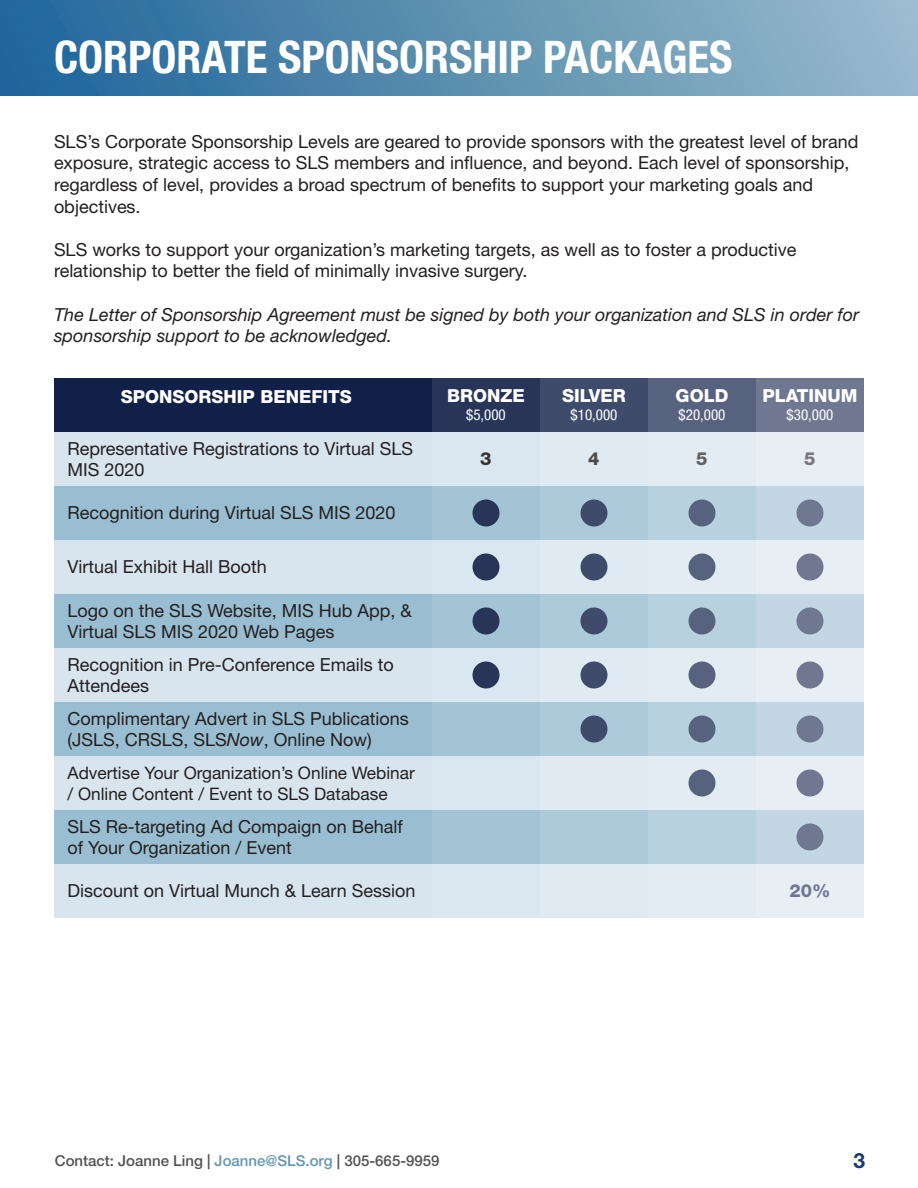
<style>
.page{position:relative;width:918px;height:1188px;background:#fff}
.page>*{position:absolute;margin:0;border:0;box-sizing:border-box;transform-origin:0 0}
.t1{font:700 condensed 45px "Helvetica Neue LT Std";color:#fff}
.t2{font:700 21px "Helvetica Neue LT Std";color:#183b6c}
.t3{font:18px/21.6px "Helvetica Neue LT Std";color:#231f20}
.t4{font:italic 18px/21.6px "Helvetica Neue LT Std";color:#231f20}
.t5{font:800 18px "Helvetica Neue LT Std";color:#fff}
.t6{font:800 18px "Helvetica Neue LT Std";color:#231f20}
.t7{font:800 18px "Helvetica Neue LT Std";color:#112048}
.t8{font:17.25px/20.7px "Helvetica Neue LT Std";color:#231f20}
.t9{font:500 15px "Helvetica Neue LT Std";color:#535353}
.t10{font:condensed 15px "Helvetica Neue LT Std";color:#fff}
.s1{font-style:italic}
.s2{color:#6497b1}
</style>
<div class="page">
<div style="left:0;top:0;width:918px;height:1188px;background:linear-gradient(to right,#23689b,#9cbdcc)"></div>
<div style="left:0;top:1121px;width:918px;height:67px;background:#fff"></div>
<div style="left:0;top:97px;width:918px;height:1037px;background:#fff"></div>
<div style="left:54px;top:810px;width:810px;height:54px;background:#9abed1"></div>
<div style="left:54px;top:756px;width:810px;height:54px;background:#d8e5ef"></div>
<div style="left:54px;top:702px;width:810px;height:54px;background:#9abed1"></div>
<div style="left:54px;top:648px;width:810px;height:54px;background:#d8e5ef"></div>
<div style="left:54px;top:594px;width:810px;height:54px;background:#9abed1"></div>
<div style="left:54px;top:540px;width:810px;height:54px;background:#d8e5ef"></div>
<div style="left:54px;top:486px;width:810px;height:54px;background:#9abed1"></div>
<div style="left:54px;top:432px;width:810px;height:54px;background:#d8e5ef"></div>
<div style="left:54px;top:864px;width:810px;height:54px;background:#d8e5ef"></div>
<div style="left:54px;top:378px;width:810px;height:54px;background:#112048"></div>
<svg style="left:756px;top:378px;width:108px;height:540px"></svg>
<svg style="left:648px;top:378px;width:108px;height:540px"></svg>
<svg style="left:540px;top:378px;width:108px;height:486px"></svg>
<svg style="left:432px;top:378px;width:108px;height:311px"></svg>
<h1 class="t1" style="left:54px;top:29px;width:680px">CORPORATE SPONSORSHIP PACKAGES</h1>
<p class="t3" style="left:54px;top:130px;width:806px">SLS’s Corporate Sponsorship Levels are geared to provide sponsors with the greatest level of brand exposure, strategic access to SLS members and influence, and beyond. Each level of sponsorship, regardless of level, provides a broad spectrum of benefits to support your marketing goals and objectives.</p>
<p class="t3" style="left:54px;top:238px;width:744px">SLS works to support your organization’s marketing targets, as well as to foster a productive relationship to better the field of minimally invasive surgery.</p>
<p class="t4" style="left:54px;top:303px;width:807px">The Letter of Sponsorship Agreement must be signed by both your organization and SLS in order for sponsorship support to be acknowledged.</p>
<p class="t5" style="left:121px;top:385px;width:233px">SPONSORSHIP BENEFITS</p>
<p class="t3" style="left:68px;top:437px;width:347px">Representative Registrations to Virtual SLS<br>MIS 2020</p>
<p class="t3" style="left:68px;top:502px;width:330px">Recognition during Virtual SLS MIS 2020</p>
<p class="t3" style="left:68px;top:556px;width:201px">Virtual Exhibit Hall Booth</p>
<p class="t3" style="left:68px;top:599px;width:346px">Logo on the SLS Website, MIS Hub App, &amp;<br>Virtual SLS MIS 2020 Web Pages</p>
<p class="t3" style="left:68px;top:653px;width:328px">Recognition in Pre-Conference Emails to<br>Attendees</p>
<p class="t3" style="left:68px;top:707px;width:343px">Complimentary Advert in SLS Publications (JSLS, CRSLS, SLS<span class="s1">Now</span>, Online Now)</p>
<p class="t8" style="left:68px;top:762px;width:349px">Advertise Your Organization’s Online Webinar / Online Content / Event to SLS Database</p>
<p class="t3" style="left:68px;top:815px;width:337px">SLS Re-targeting Ad Compaign on Behalf of Your Organization / Event</p>
<p class="t3" style="left:68px;top:880px;width:350px">Discount on Virtual Munch &amp; Learn Session</p>
<p class="t5" style="left:447px;top:385px;width:79px">BRONZE</p>
<p class="t10" style="left:466px;top:406px;width:41px">$5,000</p>
<p class="t6" style="left:480px;top:448px;width:13px">3</p>
<p class="t5" style="left:562px;top:385px;width:65px">SILVER</p>
<p class="t10" style="left:571px;top:406px;width:48px">$10,000</p>
<p class="t6" style="left:588px;top:448px;width:13px">4</p>
<p class="t5" style="left:676px;top:385px;width:54px">GOLD</p>
<p class="t10" style="left:679px;top:406px;width:48px">$20,000</p>
<p class="t6" style="left:696px;top:448px;width:13px">5</p>
<p class="t5" style="left:762px;top:385px;width:97px">PLATINUM</p>
<p class="t10" style="left:787px;top:406px;width:48px">$30,000</p>
<p class="t6" style="left:804px;top:448px;width:13px">5</p>
<p class="t7" style="left:789px;top:880px;width:43px">20%</p>
<p class="t9" style="left:55px;top:1152px;width:386px">Contact: Joanne Ling | <span class="s2">Joanne@SLS.org</span> | 305-665-9959</p>
<p class="t2" style="left:854px;top:1148px;width:13px">3</p>
</div>
